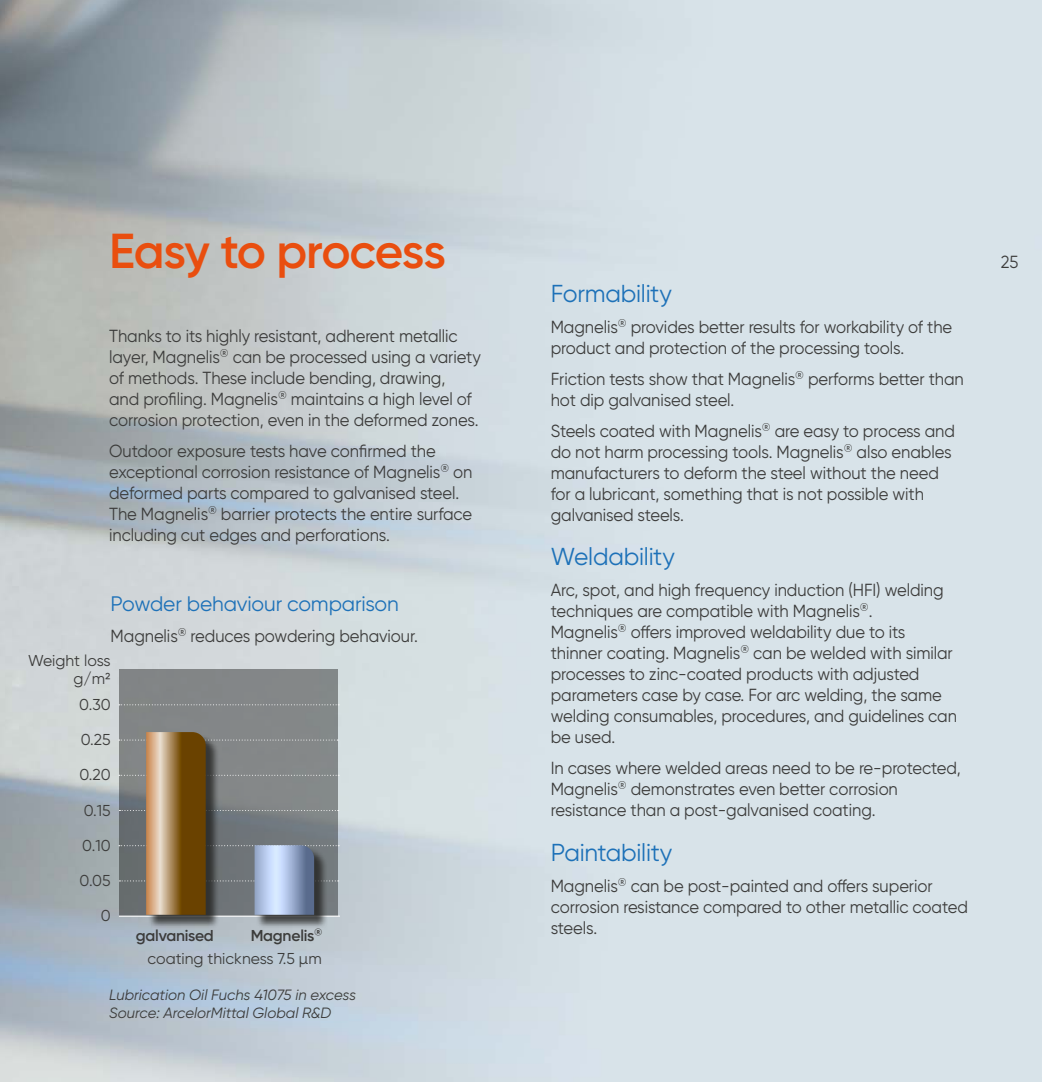
<style>
.page{position:relative;width:1042px;height:1082px;background:#fff}
.page>*{position:absolute;margin:0;border:0;box-sizing:border-box;transform-origin:0 0}
.t1{font:600 49px "Gilro";letter-spacing:-.025em;color:#e94e0f}
.t2{font:24.5px "Gilro";letter-spacing:-.01em;color:#1d71b8}
.t3{font:21px "Gilro";letter-spacing:-.01em;color:#1d71b8}
.t4{font:17.5px/21px "Gilro";letter-spacing:-.005em;color:#3c3c3b;scale:.95 1}
.t5{font:15.75px/18.9px "Gilro";color:#3c3c3b;text-align:right}
.t6{font:600 15.75px "Gilro";letter-spacing:-.015em;color:#3c3c3b}
.t7{font:italic 14.88px/18.4px "Gilro";color:#3c3c3b}
</style>
<div class="page">
<img style="left:0;top:0;width:1042px;height:1081px">
<div style="left:119px;top:668px;width:218px;height:247px;background:#838688"></div>
<hr style="left:119px;top:915px;width:221px;height:1px;background:#fff">
<svg style="left:119px;top:704px;width:220px;height:1px"></svg>
<div style="left:148px;top:733px;width:71px;height:195px;background:#1d1d1b;opacity:.75"></div>
<div style="left:256px;top:846px;width:72px;height:82px;background:#1d1d1b;opacity:.75"></div>
<svg style="left:119px;top:732px;width:220px;height:182px"></svg>
<h1 class="t1" style="left:109px;top:220px;width:338px">Easy to process</h1>
<p class="t4" style="left:109px;top:325px;width:393px">Thanks to its highly resistant, adherent metallic layer, Magnelis® can be processed using a variety of methods. These include bending, drawing,<br>and profiling. Magnelis® maintains a high level of corrosion protection, even in the deformed zones.</p>
<p class="t4" style="left:109px;top:440px;width:384px">Outdoor exposure tests have confirmed the exceptional corrosion resistance of Magnelis® on deformed parts compared to galvanised steel.<br>The Magnelis® barrier protects the entire surface including cut edges and perforations.</p>
<p class="t3" style="left:111px;top:591px;width:290px">Powder behaviour comparison</p>
<p class="t4" style="left:111px;top:625px;width:325px">Magnelis® reduces powdering behaviour.</p>
<p class="t5" style="left:28px;top:650px;width:84px">Weight loss g/m2</p>
<p class="t5" style="left:79px;top:695px;width:33px">0.30</p>
<p class="t5" style="left:81px;top:730px;width:31px">0.25</p>
<p class="t5" style="left:79px;top:765px;width:33px">0.20</p>
<p class="t5" style="left:84px;top:800px;width:28px">0.15</p>
<p class="t5" style="left:82px;top:835px;width:30px">0.10</p>
<p class="t5" style="left:80px;top:870px;width:33px">0.05</p>
<p class="t5" style="left:101px;top:905px;width:11px">0</p>
<p class="t6" style="left:136px;top:925px;width:79px">galvanised</p>
<p class="t6" style="left:251px;top:925px;width:73px">Magnelis®</p>
<p class="t5" style="left:147px;top:949px;width:176px">coating thickness 7.5 µm</p>
<p class="t7" style="left:109px;top:985px;width:248px">Lubrication Oil Fuchs 41075 in excess<br>Source: ArcelorMittal Global R&amp;D</p>
<h2 class="t2" style="left:551px;top:278px;width:123px">Formability</h2>
<p class="t4" style="left:551px;top:316px;width:424px">Magnelis® provides better results for workability of the product and protection of the processing tools.</p>
<p class="t4" style="left:551px;top:368px;width:436px">Friction tests show that Magnelis® performs better than hot dip galvanised steel.</p>
<p class="t4" style="left:551px;top:420px;width:427px">Steels coated with Magnelis® are easy to process and do not harm processing tools. Magnelis® also enables manufacturers to deform the steel without the need for a lubricant, something that is not possible with galvanised steels.</p>
<h2 class="t2" style="left:551px;top:541px;width:126px">Weldability</h2>
<p class="t4" style="left:551px;top:579px;width:429px">Arc, spot, and high frequency induction (HFI) welding techniques are compatible with Magnelis®.<br>Magnelis® offers improved weldability due to its thinner coating. Magnelis® can be welded with similar processes to zinc-coated products with adjusted parameters case by case. For arc welding, the same welding consumables, procedures, and guidelines can be used.</p>
<p class="t4" style="left:551px;top:757px;width:433px">In cases where welded areas need to be re-protected,<br>Magnelis® demonstrates even better corrosion resistance than a post-galvanised coating.</p>
<h2 class="t2" style="left:551px;top:837px;width:123px">Paintability</h2>
<p class="t4" style="left:551px;top:875px;width:440px">Magnelis® can be post-painted and offers superior corrosion resistance compared to other metallic coated steels.</p>
<p class="t4" style="left:1001px;top:251px;width:20px">25</p>
</div>
